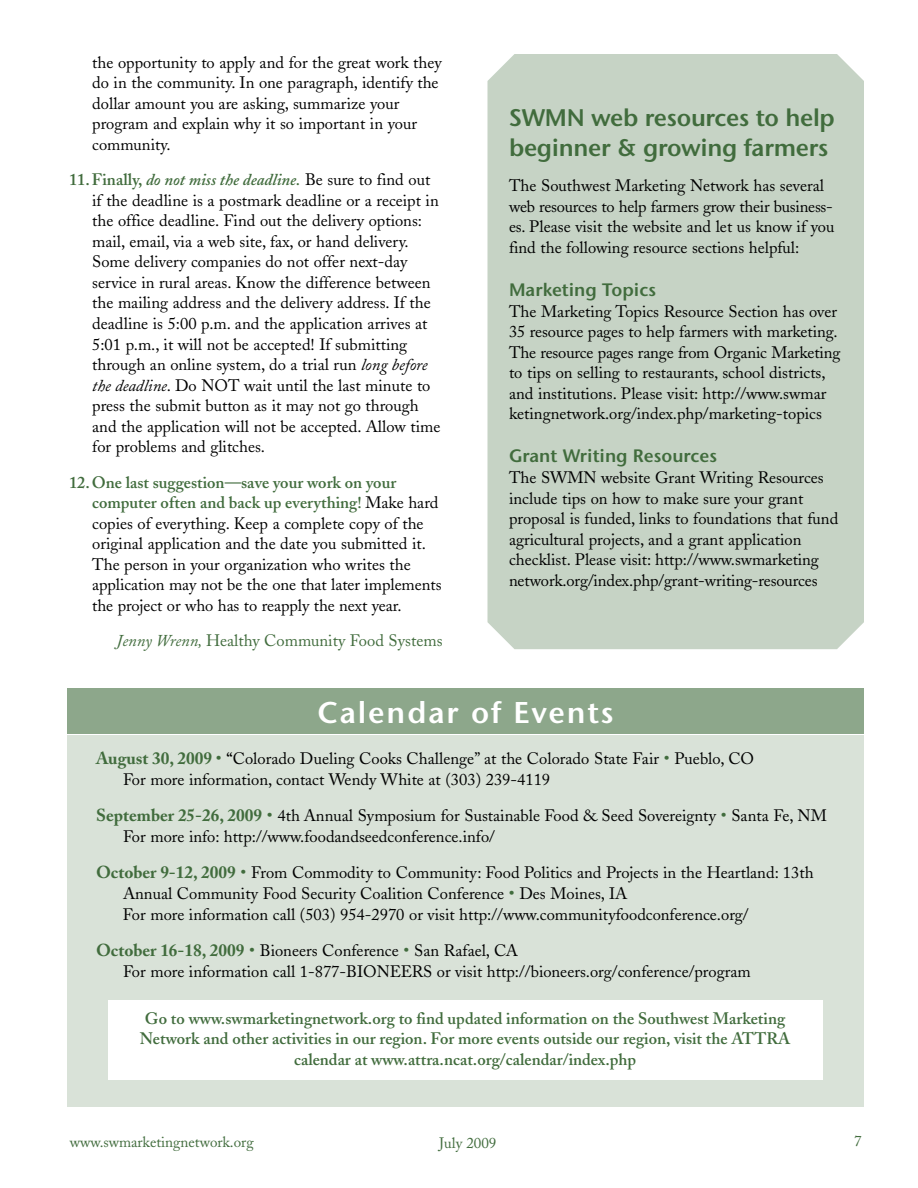
<style>
.page{position:relative;width:918px;height:1188px;background:#fff}
.page>*{position:absolute;margin:0;border:0;box-sizing:border-box;transform-origin:0 0}
.t1{font:30px "Stone Sans OSITCTT Semi";letter-spacing:.06em;color:#fff}
.t2{font:24px/30px "Stone Sans OSITCTT Semi";letter-spacing:-.015em;color:#416c3d}
.t3{font:18px "Stone Sans OSITCTT Semi";color:#416c3d}
.t4{font:16.5px/20.5px "Adobe Caslon";color:#000}
.t5{font:600 16.5px/20.5px "Adobe Caslon";color:#416c3d;text-align:center}
.t6{font:16.5px "Adobe Caslon";color:#416c3d}
.t7{font:15px "Adobe Caslon";color:#416c3d}
.s1{font-weight:600;color:#416c3d}
.s2{font-weight:600;font-style:italic;color:#416c3d}
.s3{font-style:italic}
.s4{font-weight:700;font-size:17.25px;color:#416c3d}
.s5{font-size:17.25px;color:#416c3d}
.s6{font-weight:600}
</style>
<div class="page">
<div style="left:488px;top:54px;width:376px;height:595px;background:#c6d3c5"></div>
<div style="left:68px;top:736px;width:796px;height:371px;background:#d9e2d8"></div>
<div style="left:68px;top:688px;width:796px;height:46px;background:#8da78b"></div>
<div style="left:108px;top:1001px;width:714px;height:79px;background:#fff"></div>
<p class="t4" style="left:92px;top:54px;width:351px">the opportunity to apply and for the great work they do in the community. In one paragraph, identify the dollar amount you are asking, summarize your program and explain why it so important in your community.</p>
<p class="t4" style="left:92px;top:171px;width:350px;text-indent:-23px"><span class="s1">11. Finally,</span> <span class="s2">do not miss the deadline.</span> Be sure to find out if the deadline is a postmark deadline or a receipt in the office deadline. Find out the delivery options: mail, email, via a web site, fax, or hand delivery.<br>Some delivery companies do not offer next-day service in rural areas. Know the difference between the mailing address and the delivery address. If the deadline is 5:00 p.m. and the application arrives at 5:01 p.m., it will not be accepted! If submitting through an online system, do a trial run <span class="s3">long before the deadline</span>. Do NOT wait until the last minute to press the submit button as it may not go through and the application will not be accepted. Allow time for problems and glitches.</p>
<p class="t4" style="left:92px;top:474px;width:351px;text-indent:-23px"><span class="s1">12. One last suggestion—save your work on your computer often and back up everything!</span> Make hard copies of everything. Keep a complete copy of the original application and the date you submitted it.<br>The person in your organization who writes the application may not be the one that later implements the project or who has to reapply the next year.</p>
<p class="t6" style="left:117px;top:635px;width:327px"><span class="s3">Jenny Wrenn,</span> Healthy Community Food Systems</p>
<h2 class="t2" style="left:509px;top:102px;width:327px">SWMN web resources to help beginner &amp; growing farmers</h2>
<p class="t4" style="left:509px;top:177px;width:327px">The Southwest Marketing Network has several web resources to help farmers grow their business&shy;es. Please visit the website and let us know if you find the following resource sections helpful:</p>
<p class="t3" style="left:509px;top:278px;width:149px">Marketing Topics</p>
<p class="t4" style="left:509px;top:303px;width:333px">The Marketing Topics Resource Section has over 35 resource pages to help farmers with marketing.<br>The resource pages range from Organic Marketing to tips on selling to restaurants, school districts, and institutions. Please visit: http://www.swmar ketingnetwork.org/index.php/marketing-topics</p>
<p class="t3" style="left:509px;top:444px;width:210px">Grant Writing Resources</p>
<p class="t4" style="left:509px;top:469px;width:331px">The SWMN website Grant Writing Resources include tips on how to make sure your grant proposal is funded, links to foundations that fund agricultural projects, and a grant application checklist. Please visit: http://www.swmarketing network.org/index.php/grant-writing-resources</p>
<h1 class="t1" style="left:318px;top:694px;width:298px">Calendar of Events</h1>
<p class="t4" style="left:123px;top:750px;width:633px;text-indent:-27px"><span class="s4">August 30, 2009</span> <span class="s5">•</span> <span class="s6">“</span>Colorado Dueling Cooks Challenge” at the Colorado State Fair <span class="s5">•</span> Pueblo, CO<br>For more information, contact Wendy White at (303) 239-4119</p>
<p class="t4" style="left:123px;top:807px;width:705px;text-indent:-27px"><span class="s4">September 25-26, 2009</span> <span class="s5">•</span> 4th Annual Symposium for Sustainable Food &amp; Seed Sovereignty <span class="s5">•</span> Santa Fe, NM<br>For more info: http://www.foodandseedconference.info/</p>
<p class="t4" style="left:123px;top:863px;width:692px;line-height:21.1px;text-indent:-27px"><span class="s4">October 9-12, 2009</span> <span class="s5">•</span> From Commodity to Community: Food Politics and Projects in the Heartland: 13th<br>Annual Community Food Security Coalition Conference <span class="s5">•</span> Des Moines, IA<br>For more information call (503) 954-2970 or visit http://www.communityfoodconference.org/</p>
<p class="t4" style="left:123px;top:942px;width:629px;text-indent:-27px"><span class="s4">October 16-18, 2009</span> <span class="s5">•</span> Bioneers Conference <span class="s5">•</span> San Rafael, CA<br>For more information call 1-877-BIONEERS or visit http://bioneers.org/conference/program</p>
<p class="t5" style="left:140px;top:1010px;width:652px">Go to www.swmarketingnetwork.org to find updated information on the Southwest Marketing<br>Network and other activities in our region. For more events outside our region, visit the ATTRA calendar at www.attra.ncat.org/calendar/index.php</p>
<p class="t7" style="left:70px;top:1136px;width:185px">www.swmarketingnetwork.org</p>
<p class="t7" style="left:439px;top:1137px;width:59px">July 2009</p>
<p class="t7" style="left:854px;top:1135px;width:9px">7</p>
</div>
